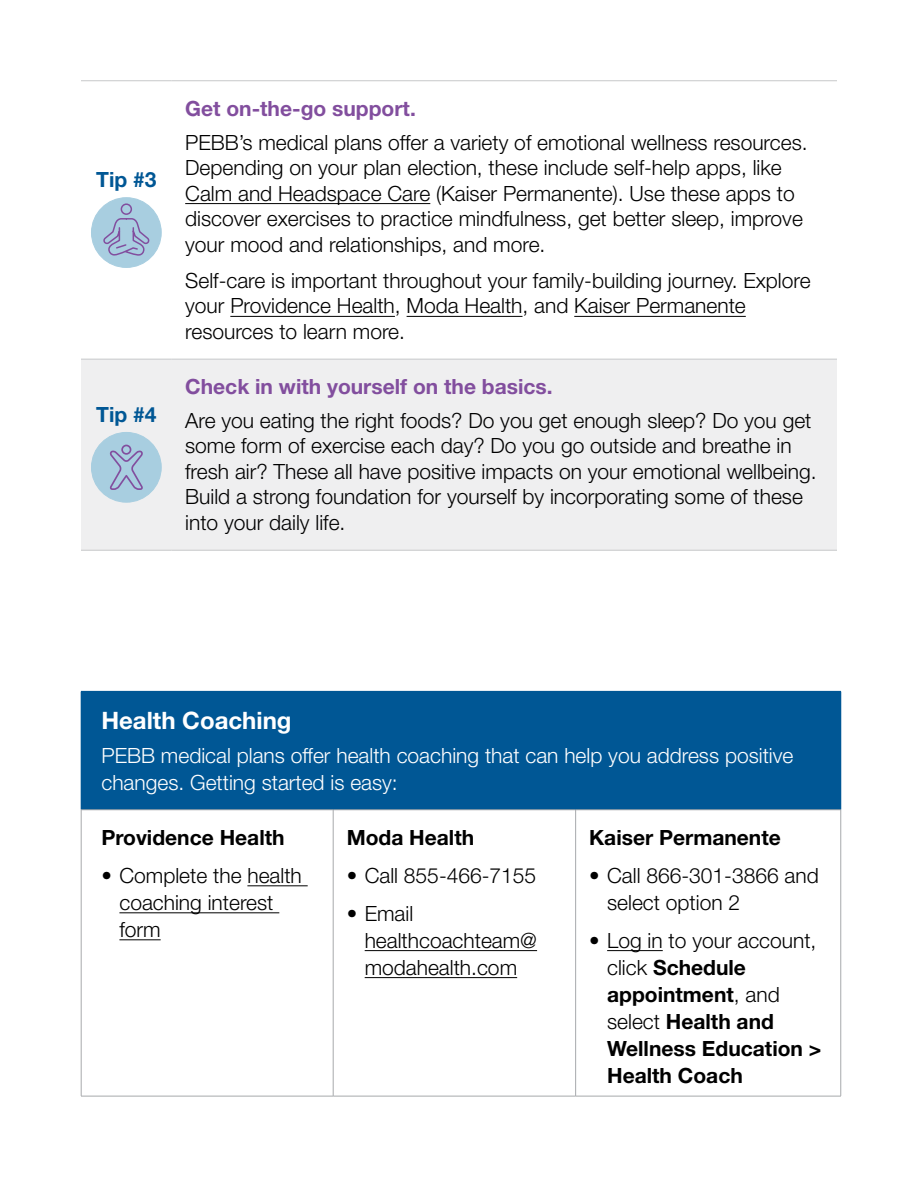
<style>
.page{position:relative;width:918px;height:1188px;background:#fff}
.page>*{position:absolute;margin:0;border:0;box-sizing:border-box;transform-origin:0 0}
.t1{font:700 24px "Helvetica Neue LT Std";color:#fff}
.t2{font:300 21px/25.5px "Helvetica Neue LT Std";color:#000}
.t3{font:700 21px/27px "Helvetica Neue LT Std";color:#000}
.t4{font:300 21px/27px "Helvetica Neue LT Std";color:#fff}
.t5{font:700 21px "Helvetica Neue LT Std";color:#824e9e}
.t6{font:700 21px "Helvetica Neue LT Std";color:#005795}
.s1{font-weight:300}
</style>
<div class="page">
<svg style="left:81px;top:81px;width:756px;height:278px"></svg>
<div style="left:81px;top:360px;width:756px;height:190px;background:#efeff0"></div>
<hr style="left:81px;top:80px;width:91px;height:1px;background:#c7c8ca">
<hr style="left:172px;top:80px;width:665px;height:1px;background:#c7c8ca">
<hr style="left:81px;top:359px;width:91px;height:1px;background:#c7c8ca">
<hr style="left:172px;top:359px;width:665px;height:1px;background:#c7c8ca">
<hr style="left:81px;top:550px;width:91px;height:1px;background:#c7c8ca">
<hr style="left:172px;top:550px;width:665px;height:1px;background:#c7c8ca">
<div style="left:91px;top:198px;width:70px;height:69px;background:#a8cee0;border-radius:50%"></div>
<svg style="left:102px;top:203px;width:49px;height:53px"></svg>
<div style="left:91px;top:197px;width:71px;height:71px;border:1px solid #a8cee0;border-radius:50%"></div>
<hr style="left:185px;top:203px;width:245px;height:1px;background:#000">
<hr style="left:230px;top:316px;width:165px;height:1px;background:#000">
<hr style="left:407px;top:316px;width:116px;height:1px;background:#000">
<hr style="left:574px;top:316px;width:172px;height:1px;background:#000">
<div style="left:91px;top:432px;width:70px;height:70px;background:#a8cee0;border-radius:50%"></div>
<svg style="left:109px;top:444px;width:34px;height:46px"></svg>
<div style="left:91px;top:432px;width:71px;height:71px;border:1px solid #a8cee0;border-radius:50%"></div>
<div style="left:81px;top:691px;width:760px;height:119px;background:#005795"></div>
<hr style="left:841px;top:692px;width:1px;height:118px;background:#005795">
<hr style="left:81px;top:810px;width:252px;height:1px;background:#a7a9ac">
<hr style="left:81px;top:810px;width:1px;height:286px;background:#a7a9ac">
<hr style="left:333px;top:810px;width:243px;height:1px;background:#a7a9ac">
<hr style="left:333px;top:810px;width:1px;height:286px;background:#a7a9ac">
<hr style="left:576px;top:810px;width:265px;height:1px;background:#a7a9ac">
<hr style="left:575px;top:810px;width:1px;height:286px;background:#a7a9ac">
<hr style="left:841px;top:810px;width:1px;height:286px;background:#a7a9ac">
<hr style="left:81px;top:1096px;width:252px;height:1px;background:#a7a9ac">
<hr style="left:333px;top:1096px;width:243px;height:1px;background:#a7a9ac">
<hr style="left:576px;top:1096px;width:265px;height:1px;background:#a7a9ac">
<hr style="left:247px;top:886px;width:61px;height:1px;background:#000">
<hr style="left:119px;top:913px;width:160px;height:1px;background:#000">
<hr style="left:119px;top:940px;width:42px;height:1px;background:#000">
<hr style="left:365px;top:950px;width:172px;height:1px;background:#000">
<hr style="left:365px;top:977px;width:152px;height:1px;background:#000">
<hr style="left:607px;top:950px;width:56px;height:1px;background:#000">
<p class="t6" style="left:96px;top:166px;width:62px">Tip #3</p>
<p class="t6" style="left:96px;top:401px;width:62px">Tip #4</p>
<p class="t5" style="left:185px;top:96px;width:232px">Get on-the-go support.</p>
<p class="t2" style="left:185px;top:129px;width:624px">PEBB’s medical plans offer a variety of emotional wellness resources.<br>Depending on your plan election, these include self-help apps, like Calm and Headspace Care (Kaiser Permanente). Use these apps to discover exercises to practice mindfulness, get better sleep, improve your mood and relationships, and more.</p>
<p class="t2" style="left:185px;top:267px;width:627px">Self-care is important throughout your family-building journey. Explore your Providence Health, Moda Health, and Kaiser Permanente resources to learn more.</p>
<p class="t5" style="left:185px;top:374px;width:369px">Check in with yourself on the basics.</p>
<p class="t2" style="left:185px;top:407px;width:633px">Are you eating the right foods? Do you get enough sleep? Do you get some form of exercise each day? Do you go outside and breathe in fresh air? These all have positive impacts on your emotional wellbeing.<br>Build a strong foundation for yourself by incorporating some of these into your daily life.</p>
<p class="t1" style="left:101px;top:705px;width:192px">Health Coaching</p>
<p class="t4" style="left:101px;top:741px;width:694px">PEBB medical plans offer health coaching that can help you address positive changes. Getting started is easy:</p>
<p class="t3" style="left:101px;top:824px;width:185px">Providence Health</p>
<p class="t2" style="left:119px;top:861px;width:184px;line-height:27px;text-indent:-18px">• Complete the health coaching interest form</p>
<p class="t3" style="left:347px;top:824px;width:129px">Moda Health</p>
<p class="t2" style="left:347px;top:862px;width:191px">• Call 855-466-7155</p>
<p class="t2" style="left:365px;top:899px;width:174px;line-height:27px;text-indent:-18px">• Email healthcoachteam@ modahealth.com</p>
<p class="t3" style="left:589px;top:824px;width:193px">Kaiser Permanente</p>
<p class="t2" style="left:607px;top:861px;width:213px;line-height:27px;text-indent:-18px">• Call 866-301-3866 and select option 2</p>
<p class="t3" style="left:607px;top:926px;width:216px;text-indent:-18px"><span class="s1">• Log in to your account, click</span> Schedule appointment<span class="s1">, and select</span> Health and<br>Wellness Education &gt;<br>Health Coach</p>
</div>
